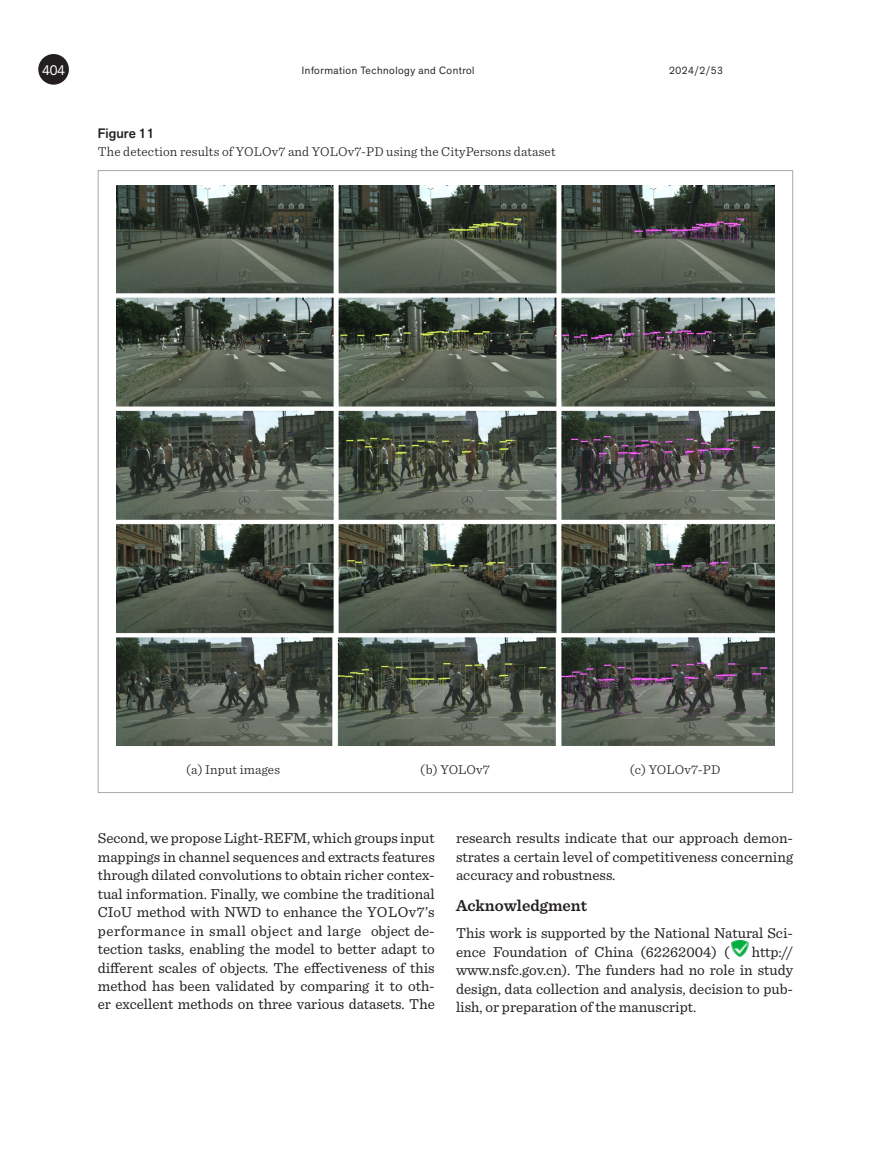
<style>
.page{position:relative;width:893px;height:1149px;background:#fff}
.page>*{position:absolute;margin:0;border:0;box-sizing:border-box;transform-origin:0 0}
.Skyrelis_1_1{font:600 16.5px "Sentinel";color:#231f20}
.pagrindinis{font:15px/18.5px "Sentinel";color:#231f20;text-align:justify}
.t1{font:14.1px "Akzid Grtsk Next";color:#fff}
.Pav_pavadin{font:300 13.5px "Sentinel";letter-spacing:.01em;color:#231f20}
.Pav_nr{font:500 13.5px "Akzid Grtsk Next";color:#231f20}
.t2{font:10.5px "Akzid Grtsk Next";letter-spacing:.05em;color:#231f20}
</style>
<div class="page">
<div style="left:38px;top:54px;width:31px;height:31px;background:#231f20;border-radius:50%"></div>
<img style="left:731px;top:940px;width:18px;height:16px">
<img style="left:116px;top:186px;width:659px;height:559px">
<p class="t1" style="left:42px;top:61px;width:24px">404</p>
<p class="t2" style="left:302px;top:63px;width:174px">Information Technology and Control</p>
<p class="t2" style="left:669px;top:63px;width:55px">2024/2/53</p>
<p class="Pav_nr" style="left:98px;top:124px;width:58px">Figure 11</p>
<p class="Pav_pavadin" style="left:98px;top:141px;width:459px">The detection results of YOLOv7 and YOLOv7-PD using the CityPersons dataset</p>
<p class="Pav_pavadin" style="left:186px;top:759px;width:95px">(a) Input images</p>
<p class="Pav_pavadin" style="left:420px;top:759px;width:71px">(b) YOLOv7</p>
<p class="Pav_pavadin" style="left:630px;top:759px;width:92px">(c) YOLOv7-PD</p>
<p class="pagrindinis" style="left:98px;top:827px;width:339px">Second, we propose Light-REFM, which groups input mappings in channel sequences and extracts features through dilated convolutions to obtain richer contex&shy;tual information. Finally, we combine the traditional CIoU method with NWD to enhance the YOLOv7’s performance in small object and large object de&shy;tection tasks, enabling the model to better adapt to different scales of objects. The effectiveness of this method has been validated by comparing it to oth&shy;er excellent methods on three various datasets. The</p>
<p class="pagrindinis" style="left:456px;top:827px;width:338px">research results indicate that our approach demon&shy;strates a certain level of competitiveness concerning accuracy and robustness.</p>
<p class="Skyrelis_1_1" style="left:456px;top:892px;width:133px">Acknowledgment</p>
<p class="pagrindinis" style="left:456px;top:922px;width:338px">This work is supported by the National Natural Sci&shy;ence Foundation of China (62262004) (</p>
<p class="pagrindinis" style="left:456px;top:941px;width:338px;text-indent:296px">http:// www.nsfc.gov.cn). The funders had no role in study design, data collection and analysis, decision to pub&shy;lish, or preparation of the manuscript.</p>
</div>
